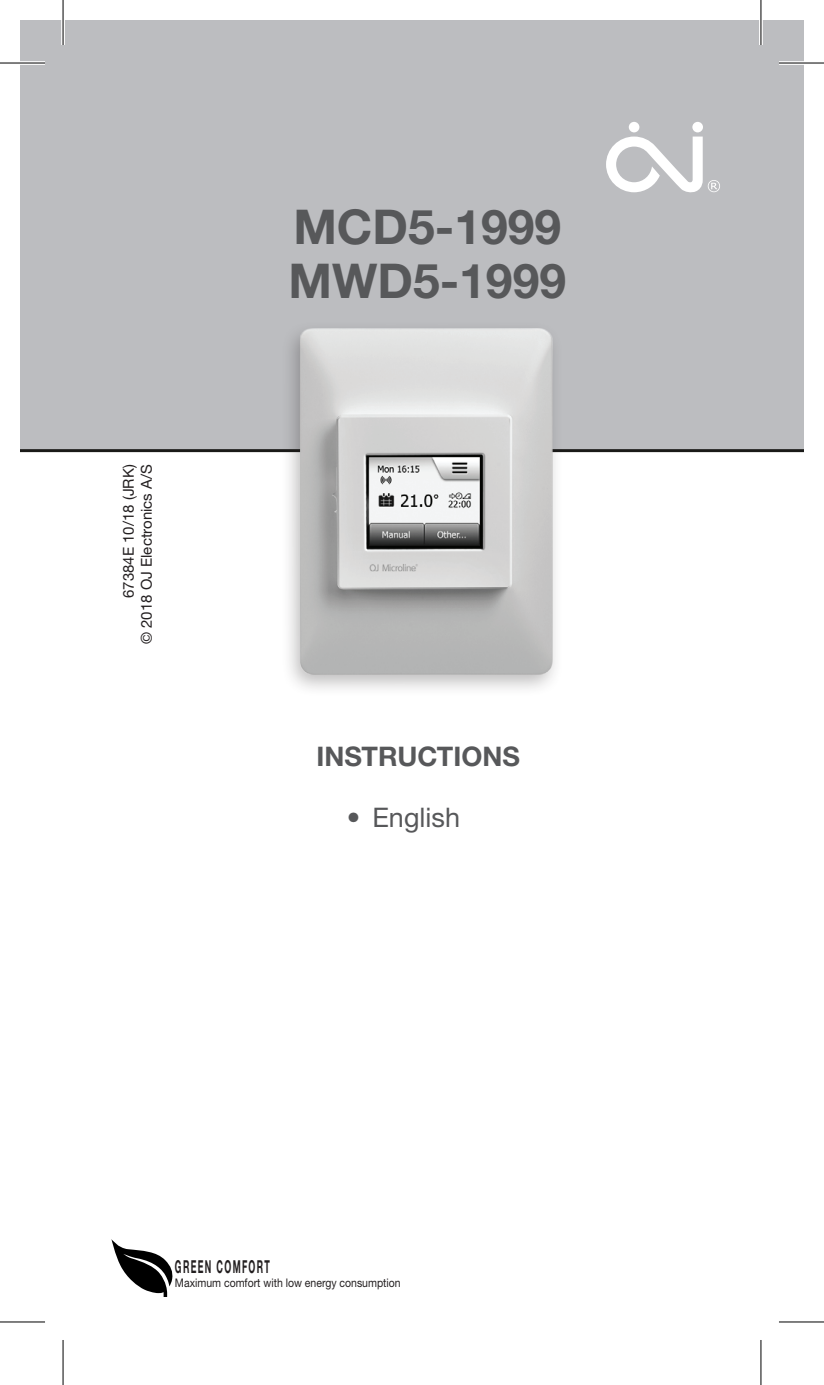
<style>
.page{position:relative;width:824px;height:1385px;background:#fff}
.page>*{position:absolute;margin:0;border:0;box-sizing:border-box;transform-origin:0 0}
.t1{font:700 48px/54px "Helvetica Neue LTW1 G";color:#57585a}
.t2{font:700 27px "Helvetica Neue LTW1 G";color:#57585a}
.t3{font:27px "Helvetica Neue LTW1 G";color:#57585a}
.t4{font:700 18px "Helvetica Neue LTW1 G";letter-spacing:.15em;color:#231f20;scale:.5 1}
.t5{font:15px/18px "Helvetica Neue LTW1 G";color:#231f20;text-align:right}
.t6{font:12px "Helvetica Neue LTW1 G";color:#231f20;scale:.88 1}
</style>
<div class="page">
<div style="left:20px;top:20px;width:783px;height:429px;background:#bcbdc0"></div>
<hr style="left:20px;top:449px;width:783px;height:3px;background:#1a1a18">
<svg style="left:606px;top:122px;width:114px;height:70px"></svg>
<svg style="left:111px;top:1239px;width:62px;height:58px"></svg>
<div style="left:279px;top:320px;width:285px;height:377px;background:#231f20;opacity:.3"></div>
<img style="left:300px;top:329px;width:252px;height:345px">
<hr style="left:0;top:61px;width:45px;height:4px;background:#f8f8f8">
<hr style="left:778px;top:61px;width:45px;height:4px;background:#f8f8f8">
<hr style="left:61px;top:0;width:4px;height:45px;background:#fff">
<svg style="left:759px;top:0;width:3px;height:45px"></svg>
<svg style="left:761px;top:1340px;width:1px;height:45px"></svg>
<hr style="left:0;top:62px;width:45px;height:2px;background:#000">
<hr style="left:778px;top:62px;width:45px;height:2px;background:#000">
<hr style="left:0;top:1321px;width:45px;height:1px;background:#000">
<hr style="left:778px;top:1321px;width:45px;height:1px;background:#000">
<hr style="left:62px;top:0;width:2px;height:45px;background:#000">
<hr style="left:62px;top:1340px;width:2px;height:45px;background:#000">
<hr style="left:760px;top:0;width:1px;height:45px;background:#000">
<hr style="left:760px;top:1340px;width:1px;height:45px;background:#000">
<p class="t5" style="left:119px;top:644px;width:181px;rotate:-90deg">67384E 10/18 (JRK)<br>© 2018 OJ Electronics A/S</p>
<h1 class="t1" style="left:288px;top:199px;width:279px">MCD5-1999<br>MWD5-1999</h1>
<h2 class="t2" style="left:316px;top:739px;width:205px">INSTRUCTIONS</h2>
<h2 class="t3" style="left:347px;top:800px;width:115px">• English</h2>
<h3 class="t4" style="left:175px;top:1255px;width:191px">GREEN COMFORT</h3>
<p class="t6" style="left:175px;top:1275px;width:258px">Maximum comfort with low energy consumption</p>
</div>
